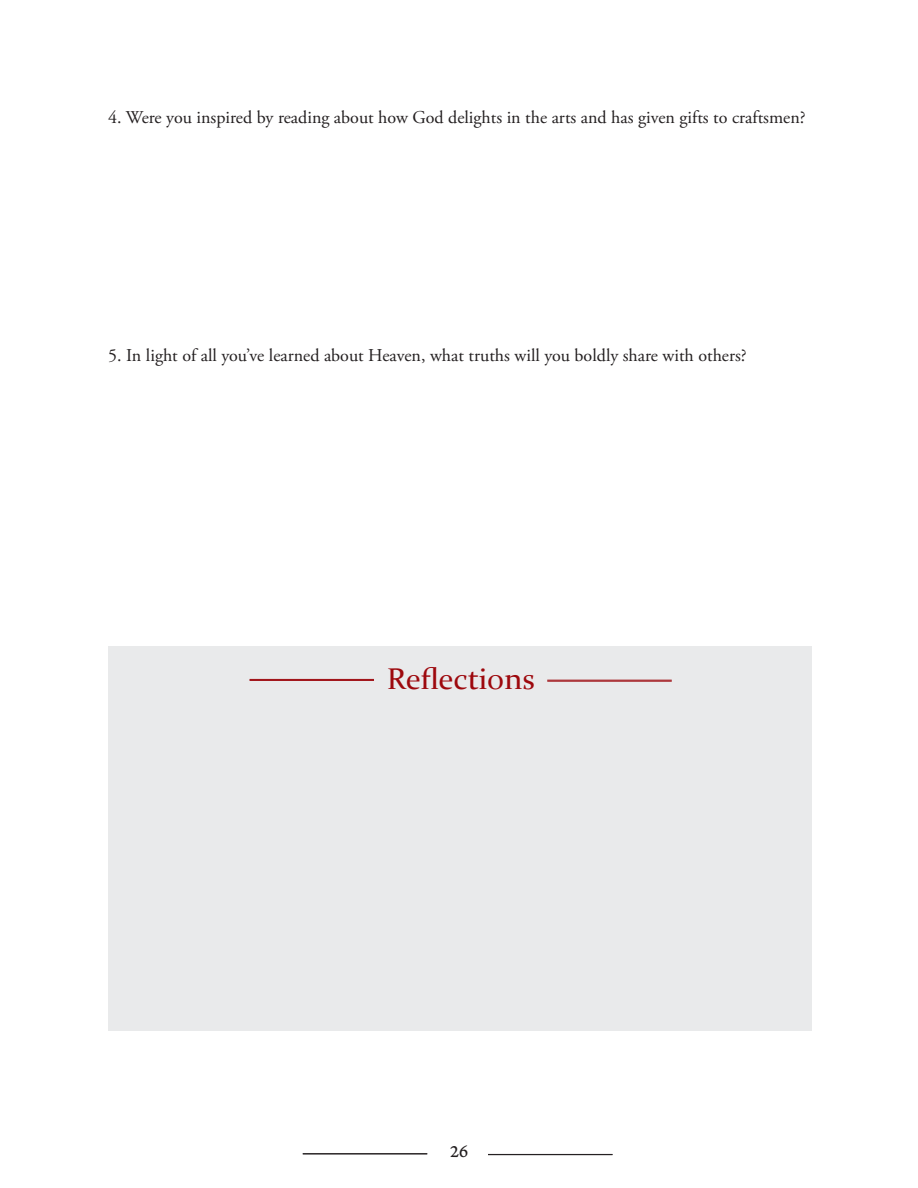
<style>
.page{position:relative;width:918px;height:1188px;background:#fff}
.page>*{position:absolute;margin:0;border:0;box-sizing:border-box;transform-origin:0 0}
.t1{font:30px "Constantia";color:#9d080d}
.t2{font:18px "Adobe Garamond Pro";color:#231f20}
.t3{font:18px "Arno Pro Caption";color:#231f20}
</style>
<div class="page">
<hr style="left:488px;top:1154px;width:125px;height:1px;background:#231f20">
<hr style="left:303px;top:1153px;width:124px;height:1px;background:#231f20">
<hr style="left:303px;top:1154px;width:124px;height:1px;background:#231f20">
<div style="left:108px;top:646px;width:704px;height:385px;background:#e9eaeb"></div>
<hr style="left:547px;top:680px;width:125px;height:1px;background:#9d080d">
<hr style="left:547px;top:681px;width:125px;height:1px;background:#9d080d">
<hr style="left:250px;top:679px;width:124px;height:1px;background:#9d080d">
<hr style="left:250px;top:680px;width:124px;height:1px;background:#9d080d">
<p class="t2" style="left:108px;top:107px;width:699px">4. Were you inspired by reading about how God delights in the arts and has given gifts to craftsmen?</p>
<p class="t2" style="left:108px;top:344px;width:640px">5. In light of all you’ve learned about Heaven, what truths will you boldly share with others?</p>
<p class="t1" style="left:387px;top:658px;width:149px">Reflections</p>
<p class="t3" style="left:450px;top:1141px;width:19px">26</p>
</div>
